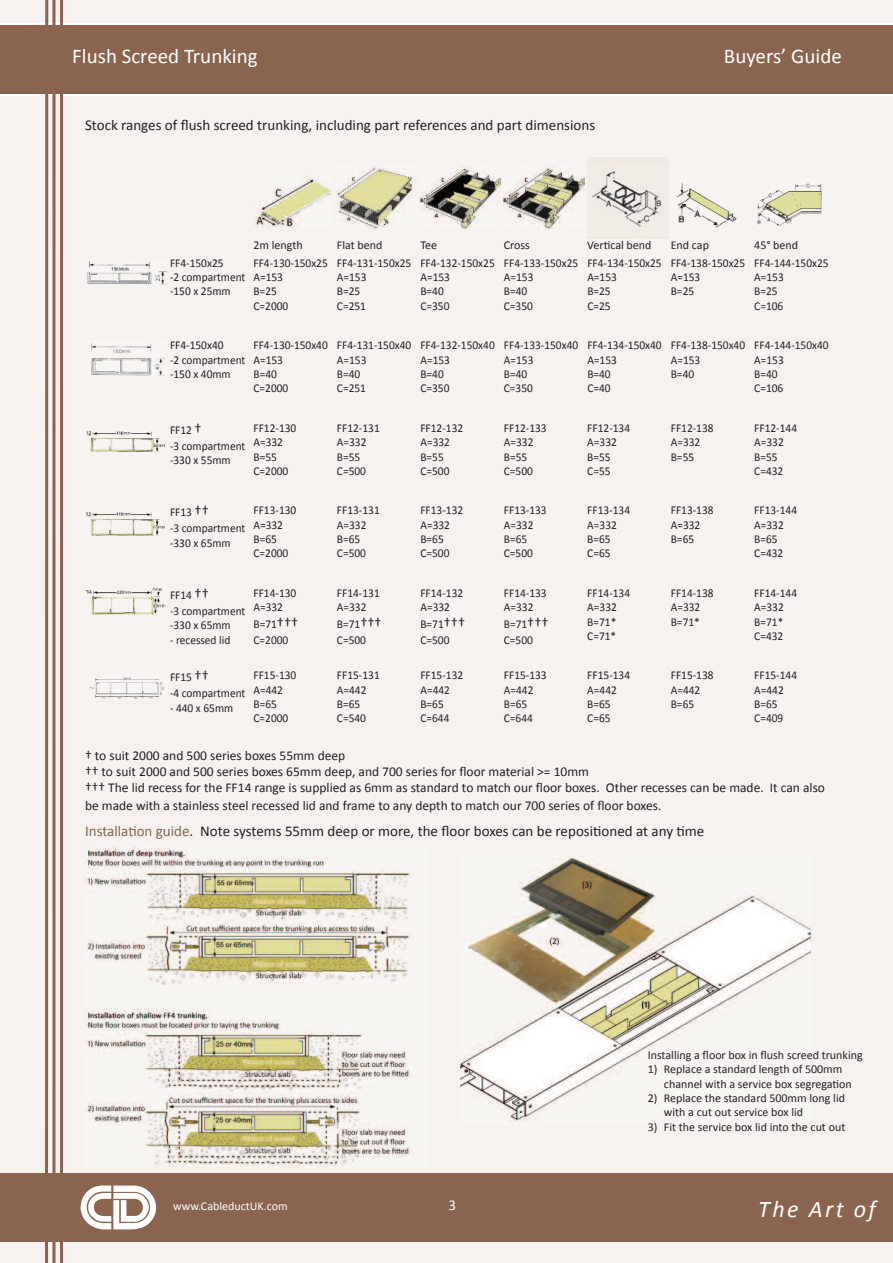
<style>
.page{position:relative;width:893px;height:1263px;background:#f5f2ef}
.page>*{position:absolute;margin:0;border:0;box-sizing:border-box;transform-origin:0 0}
.t1{font:italic 24px "Calibri";letter-spacing:.1em;color:#fff}
.t2{font:21px "Calibri";color:#fff}
.t3{font:15px "Calibri";color:#231f20}
.t4{font:15px "Calibri";color:#fff}
.t5{font:13.5px/16.5px "Calibri";color:#231f20}
.t6{font:12px/14.4px "Calibri";color:#231f20;scale:.95 1}
.t7{font:12px/14.4px "Calibri";color:#231f20}
.t8{font:12px "Calibri";color:#fff}
.s1{font-size:15px}
.s2{color:#8a644e}
</style>
<div class="page">
<div style="left:0;top:23px;width:893px;height:73px;background:linear-gradient(to right,#8a644e,#8a644e)"></div>
<div style="left:0;top:1174px;width:893px;height:68px;background:#8a644e"></div>
<div style="left:0;top:26px;width:893px;height:68px;background:#8a644e"></div>
<svg style="left:52px;top:0;width:4px;height:1263px;background:#a18371"></svg>
<hr style="left:60px;top:0;width:3px;height:1263px;background:#8a644e">
<hr style="left:45px;top:0;width:3px;height:1263px;background:#8a644e">
<svg style="left:80px;top:1185px;width:77px;height:44px"></svg>
<img style="left:255px;top:175px;width:76px;height:52px">
<img style="left:337px;top:166px;width:81px;height:63px">
<img style="left:420px;top:167px;width:81px;height:62px">
<img style="left:504px;top:167px;width:81px;height:62px">
<div style="left:587px;top:157px;width:82px;height:81px;background:#efe9e4"></div>
<img style="left:592px;top:171px;width:70px;height:56px">
<img style="left:671px;top:166px;width:79px;height:72px">
<img style="left:754px;top:178px;width:70px;height:52px">
<img style="left:87px;top:261px;width:81px;height:24px">
<img style="left:87px;top:340px;width:80px;height:37px">
<img style="left:87px;top:428px;width:79px;height:34px">
<img style="left:87px;top:509px;width:79px;height:34px">
<img style="left:87px;top:588px;width:80px;height:33px">
<img style="left:88px;top:674px;width:78px;height:25px">
<img style="left:461px;top:856px;width:349px;height:269px">
<img style="left:85px;top:846px;width:342px;height:322px">
<h2 class="t2" style="left:72px;top:47px;width:187px">Flush Screed Trunking</h2>
<h2 class="t2" style="left:724px;top:47px;width:119px">Buyers’ Guide</h2>
<p class="t3" style="left:85px;top:119px;width:512px">Stock ranges of flush screed trunking, including part references and part dimensions</p>
<p class="t7" style="left:253px;top:238px;width:51px">2m length</p>
<p class="t7" style="left:337px;top:238px;width:47px">Flat bend</p>
<p class="t7" style="left:420px;top:238px;width:18px">Tee</p>
<p class="t7" style="left:504px;top:238px;width:28px">Cross</p>
<p class="t7" style="left:587px;top:238px;width:66px">Vertical bend</p>
<p class="t7" style="left:671px;top:238px;width:40px">End cap</p>
<p class="t7" style="left:754px;top:238px;width:45px">45° bend</p>
<p class="t6" style="left:170px;top:256px;width:81px">FF4-150x25<br>-2 compartment -150 x 25mm</p>
<p class="t6" style="left:253px;top:256px;width:80px">FF4-130-150x25<br>A=153<br>B=25<br>C=2000</p>
<p class="t6" style="left:337px;top:256px;width:80px">FF4-131-150x25<br>A=153<br>B=25<br>C=251</p>
<p class="t6" style="left:420px;top:256px;width:80px">FF4-132-150x25<br>A=153<br>B=40<br>C=350</p>
<p class="t6" style="left:504px;top:256px;width:80px">FF4-133-150x25<br>A=153<br>B=40<br>C=350</p>
<p class="t6" style="left:587px;top:256px;width:80px">FF4-134-150x25<br>A=153<br>B=25<br>C=25</p>
<p class="t6" style="left:671px;top:256px;width:80px">FF4-138-150x25<br>A=153<br>B=25</p>
<p class="t6" style="left:754px;top:256px;width:80px">FF4-144-150x25<br>A=153<br>B=25<br>C=106</p>
<p class="t6" style="left:170px;top:339px;width:81px">FF4-150x40<br>-2 compartment -150 x 40mm</p>
<p class="t6" style="left:253px;top:339px;width:80px">FF4-130-150x40<br>A=153<br>B=40<br>C=2000</p>
<p class="t6" style="left:337px;top:339px;width:80px">FF4-131-150x40<br>A=153<br>B=40<br>C=251</p>
<p class="t6" style="left:420px;top:339px;width:80px">FF4-132-150x40<br>A=153<br>B=40<br>C=350</p>
<p class="t6" style="left:504px;top:339px;width:80px">FF4-133-150x40<br>A=153<br>B=40<br>C=350</p>
<p class="t6" style="left:587px;top:339px;width:80px">FF4-134-150x40<br>A=153<br>B=40<br>C=40</p>
<p class="t6" style="left:671px;top:339px;width:80px">FF4-138-150x40<br>A=153<br>B=40</p>
<p class="t6" style="left:754px;top:339px;width:80px">FF4-144-150x40<br>A=153<br>B=40<br>C=106</p>
<p class="t6" style="left:170px;top:423px;width:81px;line-height:15.8px">FF12 <span class="s1">†<br></span>-3 compartment</p>
<p class="t6" style="left:170px;top:454px;width:65px">-330 x 55mm</p>
<p class="t6" style="left:253px;top:421px;width:47px">FF12-130<br>A=332<br>B=55<br>C=2000</p>
<p class="t6" style="left:337px;top:421px;width:47px">FF12-131<br>A=332<br>B=55<br>C=500</p>
<p class="t6" style="left:420px;top:421px;width:47px">FF12-132<br>A=332<br>B=55<br>C=500</p>
<p class="t6" style="left:504px;top:421px;width:47px">FF12-133<br>A=332<br>B=55<br>C=500</p>
<p class="t6" style="left:587px;top:421px;width:47px">FF12-134<br>A=332<br>B=55<br>C=55</p>
<p class="t6" style="left:671px;top:421px;width:47px">FF12-138<br>A=332<br>B=55</p>
<p class="t6" style="left:754px;top:421px;width:47px">FF12-144<br>A=332<br>B=55<br>C=432</p>
<p class="t6" style="left:170px;top:506px;width:81px;line-height:15.8px">FF13 <span class="s1">††<br></span>-3 compartment</p>
<p class="t6" style="left:170px;top:536px;width:65px">-330 x 65mm</p>
<p class="t6" style="left:253px;top:504px;width:47px">FF13-130<br>A=332<br>B=65<br>C=2000</p>
<p class="t6" style="left:337px;top:504px;width:47px">FF13-131<br>A=332<br>B=65<br>C=500</p>
<p class="t6" style="left:420px;top:504px;width:47px">FF13-132<br>A=332<br>B=65<br>C=500</p>
<p class="t6" style="left:504px;top:504px;width:47px">FF13-133<br>A=332<br>B=65<br>C=500</p>
<p class="t6" style="left:587px;top:504px;width:47px">FF13-134<br>A=332<br>B=65<br>C=65</p>
<p class="t6" style="left:671px;top:504px;width:47px">FF13-138<br>A=332<br>B=65</p>
<p class="t6" style="left:754px;top:504px;width:47px">FF13-144<br>A=332<br>B=65<br>C=432</p>
<p class="t6" style="left:170px;top:588px;width:81px;line-height:15.8px">FF14 <span class="s1">††<br></span>-3 compartment</p>
<p class="t6" style="left:170px;top:619px;width:65px">-330 x 65mm</p>
<p class="t6" style="left:170px;top:633px;width:65px">- recessed lid</p>
<p class="t6" style="left:253px;top:586px;width:47px">FF14-130<br>A=332</p>
<p class="t6" style="left:253px;top:617px;width:49px;line-height:15.8px">B=71<span class="s1">†††<br></span>C=2000</p>
<p class="t6" style="left:337px;top:586px;width:47px">FF14-131<br>A=332</p>
<p class="t6" style="left:337px;top:617px;width:49px;line-height:15.8px">B=71<span class="s1">†††<br></span>C=500</p>
<p class="t6" style="left:420px;top:586px;width:47px">FF14-132<br>A=332</p>
<p class="t6" style="left:420px;top:617px;width:49px;line-height:15.8px">B=71<span class="s1">†††<br></span>C=500</p>
<p class="t6" style="left:504px;top:586px;width:47px">FF14-133<br>A=332</p>
<p class="t6" style="left:504px;top:617px;width:49px;line-height:15.8px">B=71<span class="s1">†††<br></span>C=500</p>
<p class="t6" style="left:587px;top:586px;width:47px">FF14-134<br>A=332<br>B=71*<br>C=71*</p>
<p class="t6" style="left:671px;top:586px;width:47px">FF14-138<br>A=332<br>B=71*</p>
<p class="t6" style="left:754px;top:586px;width:47px">FF14-144<br>A=332<br>B=71*<br>C=432</p>
<p class="t6" style="left:170px;top:671px;width:81px;line-height:15.8px">FF15 <span class="s1">††<br></span>-4 compartment</p>
<p class="t6" style="left:170px;top:701px;width:68px">- 440 x 65mm</p>
<p class="t6" style="left:253px;top:669px;width:47px">FF15-130<br>A=442<br>B=65<br>C=2000</p>
<p class="t6" style="left:337px;top:669px;width:47px">FF15-131<br>A=442<br>B=65<br>C=540</p>
<p class="t6" style="left:420px;top:669px;width:47px">FF15-132<br>A=442<br>B=65<br>C=644</p>
<p class="t6" style="left:504px;top:669px;width:47px">FF15-133<br>A=442<br>B=65<br>C=644</p>
<p class="t6" style="left:587px;top:669px;width:47px">FF15-134<br>A=442<br>B=65<br>C=65</p>
<p class="t6" style="left:671px;top:669px;width:47px">FF15-138<br>A=442<br>B=65</p>
<p class="t6" style="left:754px;top:669px;width:47px">FF15-144<br>A=442<br>B=65<br>C=409</p>
<p class="t5" style="left:85px;top:748px;width:741px">† to suit 2000 and 500 series boxes 55mm deep<br>†† to suit 2000 and 500 series boxes 65mm deep, and 700 series for floor material &gt;= 10mm<br>††† The lid recess for the FF14 range is supplied as 6mm as standard to match our floor boxes. Other recesses can be made. It can also be made with a stainless steel recessed lid and frame to any depth to match our 700 series of floor boxes.</p>
<p class="t3" style="left:85px;top:825px;width:621px"><span class="s2">Installation guide</span>. Note systems 55mm deep or more, the floor boxes can be repositioned at any time</p>
<p class="t8" style="left:173px;top:1201px;width:116px">www.CableductUK.com</p>
<p class="t4" style="left:448px;top:1199px;width:9px">3</p>
<p class="t7" style="left:648px;top:1048px;width:216px">Installing a floor box in flush screed trunking</p>
<p class="t7" style="left:664px;top:1063px;width:189px;text-indent:-16px">1) Replace a standard length of 500mm channel with a service box segregation</p>
<p class="t7" style="left:664px;top:1092px;width:183px;text-indent:-16px">2) Replace the standard 500mm long lid with a cut out service box lid</p>
<p class="t7" style="left:648px;top:1120px;width:199px">3) Fit the service box lid into the cut out</p>
<h1 class="t1" style="left:758px;top:1199px;width:119px">The Art of</h1>
</div>
